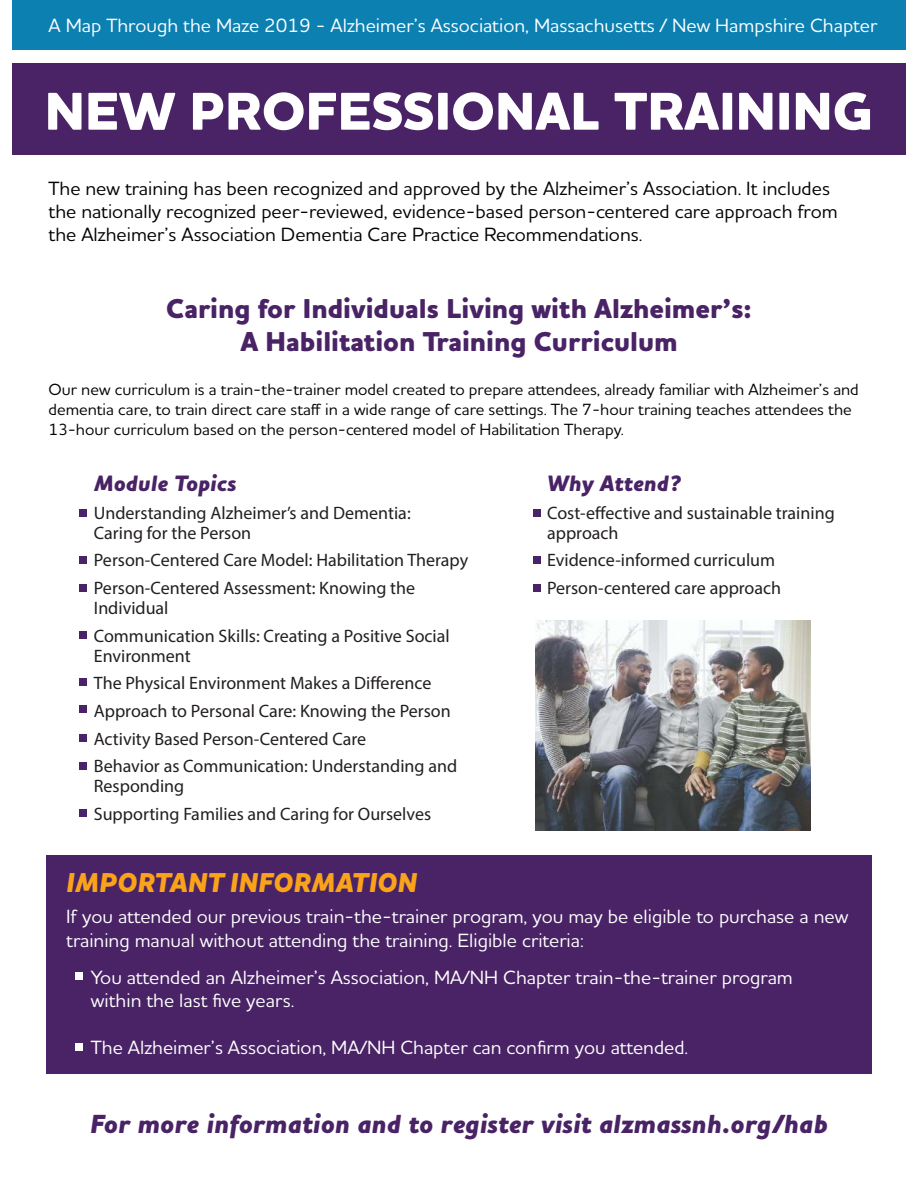
<style>
.page{position:relative;width:918px;height:1188px;background:#fff}
.page>*{position:absolute;margin:0;border:0;box-sizing:border-box;transform-origin:0 0}
.t1{font:800 54.15px "Houschka Alt Pro";color:#fff}
.t2{font:800 27.75px/33.3px "Houschka Alt Pro";color:#492365;text-align:center}
.t3{font:italic 800 27.75px "Houschka Alt Pro";color:#faa31a}
.t4{font:italic 800 26.7px "Houschka Alt Pro";color:#492365}
.t5{font:italic 800 22.65px "Houschka Alt Pro";color:#492365}
.t6{font:500 19.5px/23.4px "Houschka Alt Pro";color:#fff}
.t7{font:500 19.5px/23.4px "Houschka Alt Pro";color:#020202}
.t8{font:18px/27.6px "Myriad Pro";color:#231f20}
.t9{font:500 16.5px/19.8px "Houschka Alt Pro";color:#020202}
</style>
<div class="page">
<div style="left:12px;top:63px;width:894px;height:91px;background:#492365"></div>
<div style="left:12px;top:0;width:894px;height:49px;background:#0d80b2"></div>
<div style="left:46px;top:856px;width:826px;height:218px;background:#492365"></div>
<div style="left:79px;top:509px;width:8px;height:8px;background:#492365"></div>
<div style="left:79px;top:556px;width:8px;height:8px;background:#492365"></div>
<div style="left:79px;top:631px;width:8px;height:8px;background:#492365"></div>
<div style="left:79px;top:678px;width:8px;height:8px;background:#492365"></div>
<div style="left:79px;top:705px;width:8px;height:8px;background:#492365"></div>
<div style="left:79px;top:734px;width:8px;height:8px;background:#492365"></div>
<div style="left:79px;top:762px;width:8px;height:8px;background:#492365"></div>
<div style="left:79px;top:810px;width:8px;height:7px;background:#492365"></div>
<div style="left:533px;top:509px;width:8px;height:8px;background:#492365"></div>
<div style="left:533px;top:556px;width:8px;height:8px;background:#492365"></div>
<div style="left:79px;top:584px;width:8px;height:8px;background:#492365"></div>
<div style="left:533px;top:584px;width:8px;height:8px;background:#492365"></div>
<div style="left:75px;top:972px;width:8px;height:8px;background:#fff"></div>
<div style="left:75px;top:1043px;width:8px;height:8px;background:#fff"></div>
<img style="left:535px;top:620px;width:276px;height:210px">
<p class="t6" style="left:49px;top:15px;width:830px">A Map Through the Maze 2019 - Alzheimer’s Association, Massachusetts / New Hampshire Chapter</p>
<h1 class="t1" style="left:45px;top:88px;width:830px">NEW PROFESSIONAL TRAINING</h1>
<p class="t7" style="left:49px;top:177px;width:791px">The new training has been recognized and approved by the Alzheimer’s Association. It includes the nationally recognized peer-reviewed, evidence-based person-centered care approach from the Alzheimer’s Association Dementia Care Practice Recommendations.</p>
<h2 class="t2" style="left:166px;top:294px;width:587px">Caring for Individuals Living with Alzheimer’s:<br>A Habilitation Training Curriculum</h2>
<p class="t9" style="left:49px;top:381px;width:812px">Our new curriculum is a train-the-trainer model created to prepare attendees, already familiar with Alzheimer’s and dementia care, to train direct care staff in a wide range of care settings. The 7-hour training teaches attendees the<br>13-hour curriculum based on the person-centered model of Habilitation Therapy.</p>
<p class="t5" style="left:94px;top:474px;width:144px">Module Topics</p>
<p class="t8" style="left:94px;top:504px;width:318px;line-height:20.1px">Understanding Alzheimer’s and Dementia:<br>Caring for the Person</p>
<p class="t8" style="left:94px;top:548px;width:376px">Person-Centered Care Model: Habilitation Therapy<br>Person-Centered Assessment: Knowing the</p>
<p class="t8" style="left:94px;top:596px;width:357px">Individual<br>Communication Skills: Creating a Positive Social</p>
<p class="t8" style="left:94px;top:644px;width:365px">Environment<br>The Physical Environment Makes a Difference Approach to Personal Care: Knowing the Person Activity Based Person-Centered Care<br>Behavior as Communication: Understanding and</p>
<p class="t8" style="left:94px;top:774px;width:339px">Responding<br>Supporting Families and Caring for Ourselves</p>
<p class="t5" style="left:547px;top:474px;width:136px">Why Attend?</p>
<p class="t8" style="left:547px;top:504px;width:289px;line-height:20.1px">Cost-effective and sustainable training approach</p>
<p class="t8" style="left:547px;top:548px;width:236px">Evidence-informed curriculum<br>Person-centered care approach</p>
<h2 class="t3" style="left:66px;top:871px;width:353px">IMPORTANT INFORMATION</h2>
<p class="t6" style="left:66px;top:906px;width:784px">If you attended our previous train-the-trainer program, you may be eligible to purchase a new training manual without attending the training. Eligible criteria:</p>
<p class="t6" style="left:91px;top:967px;width:703px">You attended an Alzheimer’s Association, MA/NH Chapter train-the-trainer program within the last five years.</p>
<p class="t6" style="left:91px;top:1037px;width:599px">The Alzheimer’s Association, MA/NH Chapter can confirm you attended.</p>
<h3 class="t4" style="left:90px;top:1113px;width:739px">For more information and to register visit alzmassnh.org/hab</h3>
</div>
